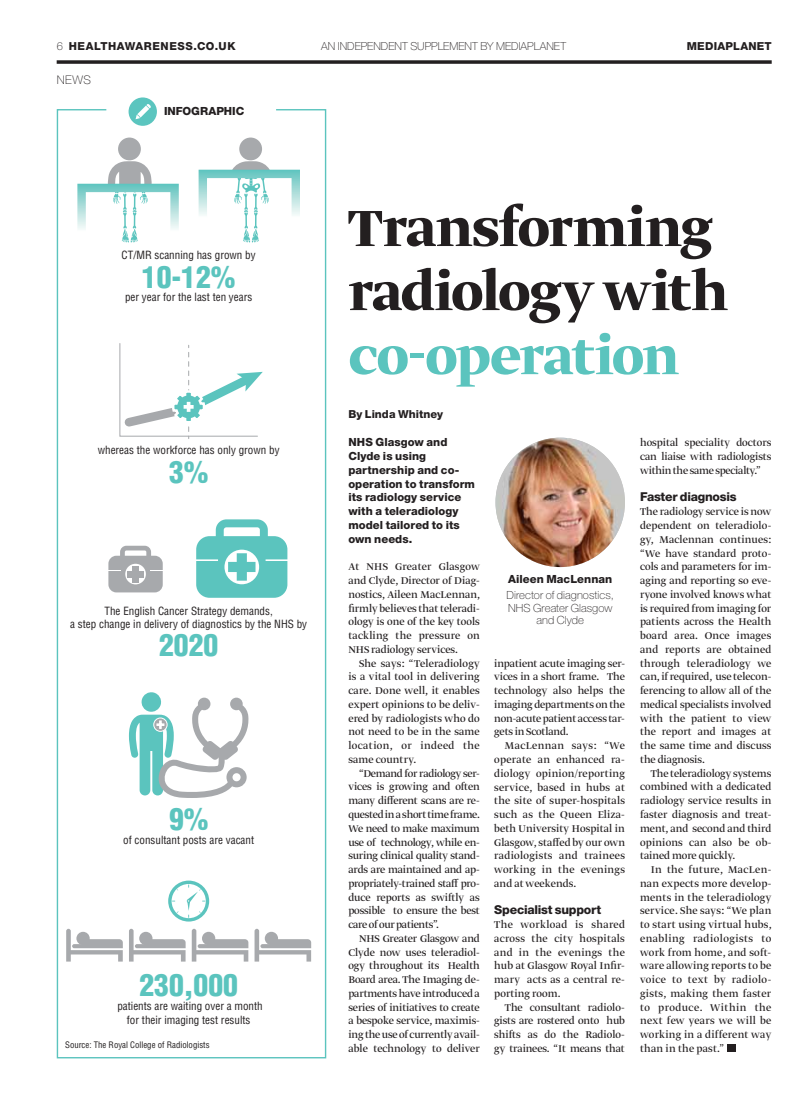
<style>
.page{position:relative;width:812px;height:1117px;background:#fff}
.page>*{position:absolute;margin:0;border:0;box-sizing:border-box;transform-origin:0 0}
.t1{font:700 60px/64px "Greta Display Std";letter-spacing:-.02em;color:#231f20}
.t2{font:700 60px "Greta Display Std";letter-spacing:-.03em;color:#5bc4be}
.t3{font:900 condensed 29.5px "Helvetica CE";color:#5bc4be}
.t4{font:800 12.25px "Helvetica Neue MP Pro";letter-spacing:-.02em;color:#231f20}
.t5{font:100 11.88px "Helvetica Neue MP Pro";color:#231f20}
.t6{font:11.62px/13.8px "Greta Display";letter-spacing:.005em;color:#231f20;text-align:justify}
.t7{font:800 11.25px/13.8px "Helvetica Neue MP Pro";letter-spacing:.005em;color:#231f20}
.t8{font:100 11.25px/12.5px "Helvetica Neue MP Pro";letter-spacing:.01em;color:#231f20;text-align:center}
.t9{font:condensed 11.12px/13.5px "Helvetica CE";color:#231f20;text-align:center}
.t10{font:100 11px "Helvetica Neue MP Pro";letter-spacing:.005em;color:#231f20}
.t11{font:800 11px "Helvetica Neue MP Pro";letter-spacing:.02em;color:#231f20}
.t12{font:800 11px "Helvetica Neue MP Pro";letter-spacing:.055em;color:#231f20}
.t13{font:condensed 8.75px "Helvetica CE";color:#231f20}
.s1{font-weight:100}
</style>
<div class="page">
<svg style="left:57px;top:60px;width:714px;height:4px;background:#3d3a3b"></svg>
<div style="left:727px;top:1044px;width:8px;height:7px;background:#231f20"></div>
<img style="left:495px;top:437px;width:129px;height:130px;border-radius:50%">
<svg style="left:129px;top:97px;width:28px;height:11px"></svg>
<svg style="left:56px;top:108px;width:271px;height:950px"></svg>
<p class="t12" style="left:57px;top:42px;width:180px"><span class="s1">6</span> HEALTHAWARENESS.CO.UK</p>
<p class="t10" style="left:321px;top:42px;width:246px">AN INDEPENDENT SUPPLEMENT BY MEDIAPLANET</p>
<p class="t11" style="left:686px;top:42px;width:86px">MEDIAPLANET</p>
<p class="t5" style="left:57px;top:76px;width:35px">NEWS</p>
<p class="t7" style="left:164px;top:106px;width:82px">INFOGRAPHIC</p>
<p class="t9" style="left:122px;top:249px;width:135px">CT/MR scanning has grown by</p>
<h2 class="t3" style="left:142px;top:259px;width:95px">10-12%</h2>
<p class="t9" style="left:125px;top:291px;width:129px">per year for the last ten years</p>
<p class="t9" style="left:98px;top:444px;width:183px">whereas the workforce has only grown by</p>
<h2 class="t3" style="left:169px;top:454px;width:41px">3%</h2>
<p class="t9" style="left:70px;top:604px;width:238px">The English Cancer Strategy demands,<br>a step change in delivery of diagnostics by the NHS by</p>
<h2 class="t3" style="left:159px;top:628px;width:61px">2020</h2>
<h2 class="t3" style="left:169px;top:802px;width:41px">9%</h2>
<p class="t9" style="left:123px;top:833px;width:132px">of consultant posts are vacant</p>
<h2 class="t3" style="left:139px;top:968px;width:100px">230,000</h2>
<p class="t9" style="left:117px;top:999px;width:147px">patients are waiting over a month for their imaging test results</p>
<p class="t13" style="left:65px;top:1040px;width:146px">Source: The Royal College of Radiologists</p>
<h1 class="t1" style="left:348px;top:200px;width:381px">Transforming radiology with</h1>
<h1 class="t2" style="left:348px;top:331px;width:332px">co-operation</h1>
<p class="t11" style="left:348px;top:410px;width:96px">By Linda Whitney</p>
<p class="t7" style="left:348px;top:437px;width:128px">NHS Glasgow and<br>Clyde is using partnership and co&shy;operation to transform its radiology service with a teleradiology model tailored to its own needs.</p>
<p class="t6" style="left:348px;top:560px;width:133px">At NHS Greater Glasgow and Clyde, Director of Diag&shy;nostics, Aileen MacLennan, firmly believes that teleradi&shy;ology is one of the key tools tackling the pressure on NHS radiology services.</p>
<p class="t6" style="left:348px;top:657px;width:133px;text-indent:11px">She says: “Teleradiology is a vital tool in delivering care. Done well, it enables expert opinions to be deliv&shy;ered by radiologists who do not need to be in the same location, or indeed the same country.</p>
<p class="t6" style="left:348px;top:767px;width:133px;text-indent:11px">“Demand for radiology ser&shy;vices is growing and often many different scans are re&shy;quested in a short time frame.<br>We need to make maximum use of technology, while en&shy;suring clinical quality stand&shy;ards are maintained and ap&shy;propriately-trained staff pro&shy;duce reports as swiftly as possible to ensure the best care of our patients”.</p>
<p class="t6" style="left:348px;top:932px;width:133px;text-indent:11px">NHS Greater Glasgow and Clyde now uses teleradiol&shy;ogy throughout its Health Board area. The Imaging de&shy;partments have introduced a series of initiatives to create a bespoke service, maximis&shy;ing the use of currently avail&shy;able technology to deliver</p>
<p class="t7" style="left:508px;top:573px;width:106px">Aileen MacLennan</p>
<p class="t8" style="left:506px;top:590px;width:109px">Director of diagnostics,<br>NHS Greater Glasgow and Clyde</p>
<p class="t6" style="left:494px;top:657px;width:132px">inpatient acute imaging ser&shy;vices in a short frame. The technology also helps the imaging departments on the non-acute patient access tar&shy;gets in Scotland.</p>
<p class="t6" style="left:494px;top:739px;width:132px;text-indent:11px">MacLennan says: “We operate an enhanced ra&shy;diology opinion/reporting service, based in hubs at the site of super-hospitals such as the Queen Eliza&shy;beth University Hospital in Glasgow, staffed by our own radiologists and trainees working in the evenings and at weekends.</p>
<p class="t4" style="left:494px;top:905px;width:108px">Specialist support</p>
<p class="t6" style="left:494px;top:918px;width:132px">The workload is shared across the city hospitals and in the evenings the hub at Glasgow Royal Infir&shy;mary acts as a central re&shy;porting room.</p>
<p class="t6" style="left:494px;top:1000px;width:132px;text-indent:11px">The consultant radiolo&shy;gists are rostered onto hub shifts as do the Radiolo&shy;gy trainees. “It means that</p>
<p class="t6" style="left:640px;top:437px;width:133px">hospital speciality doctors can liaise with radiologists within the same specialty.”</p>
<p class="t4" style="left:640px;top:492px;width:98px">Faster diagnosis</p>
<p class="t6" style="left:640px;top:505px;width:133px">The radiology service is now dependent on teleradiolo&shy;gy, Maclennan continues: “We have standard proto&shy;cols and parameters for im&shy;aging and reporting so eve&shy;ryone involved knows what is required from imaging for patients across the Health board area. Once images and reports are obtained through teleradiology we can, if required, use telecon&shy;ferencing to allow all of the medical specialists involved with the patient to view the report and images at the same time and discuss the diagnosis.</p>
<p class="t6" style="left:640px;top:767px;width:133px;text-indent:11px">The teleradiology systems combined with a dedicated radiology service results in faster diagnosis and treat&shy;ment, and second and third opinions can also be ob&shy;tained more quickly.</p>
<p class="t6" style="left:640px;top:863px;width:133px;text-indent:11px">In the future, MacLen&shy;nan expects more develop&shy;ments in the teleradiology service. She says: “We plan to start using virtual hubs, enabling radiologists to work from home, and soft&shy;ware allowing reports to be voice to text by radiolo&shy;gists, making them faster to produce. Within the next few years we will be working in a different way than in the past.”</p>
</div>
